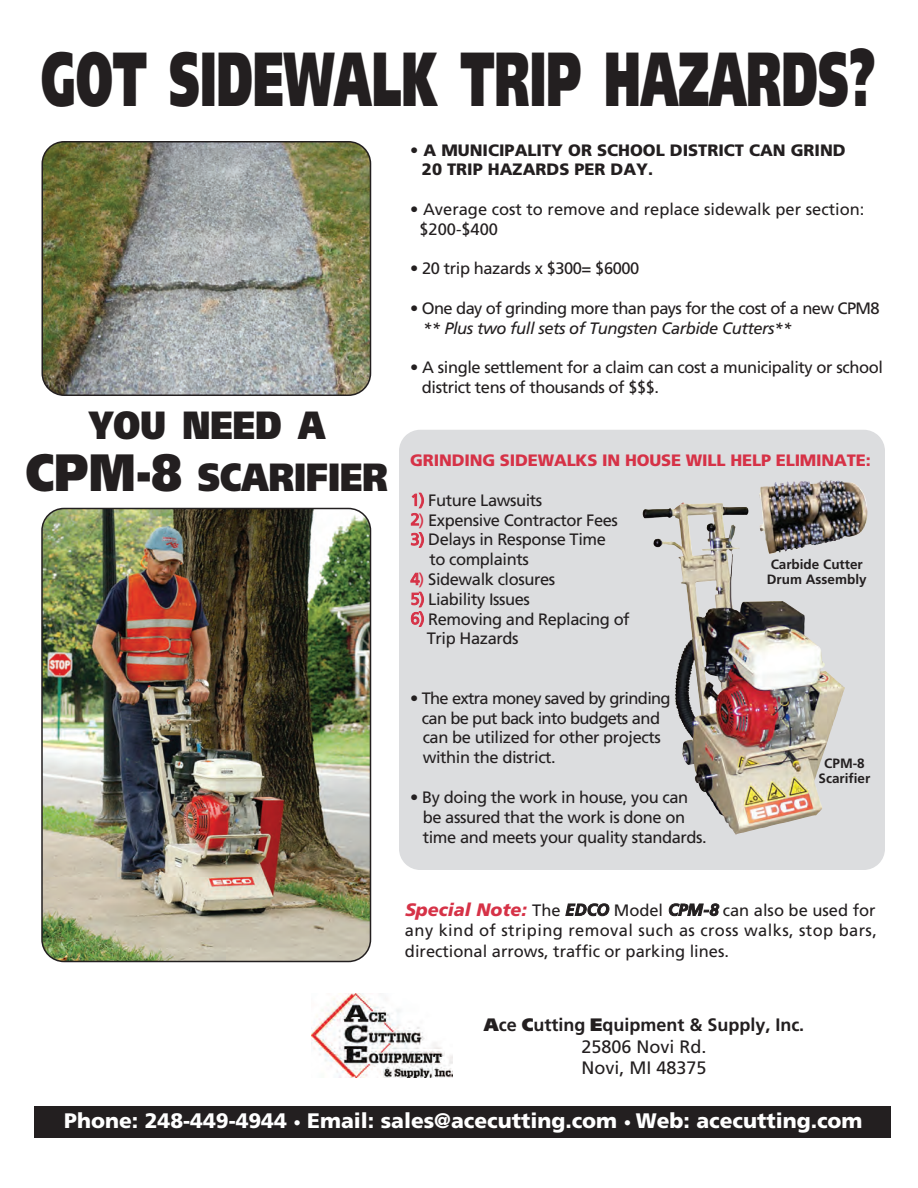
<style>
.page{position:relative;width:918px;height:1188px;background:#fff}
.page>*{position:absolute;margin:0;border:0;box-sizing:border-box;transform-origin:0 0}
.t1{font:900 76.5px "Frutiger";color:#231f20;scale:.59 1}
.t2{font:900 39.3px/51.4px "Frutiger";color:#231f20;text-align:center;scale:.83 1}
.t3{font:900 21px "Frutiger";color:#fff}
.t4{font:700 18px/21.6px "Frutiger";color:#231f20;text-align:center}
.t5{font:16.5px/19.8px "Frutiger";letter-spacing:-.025em;color:#231f20}
.t6{font:900 16.5px/19.8px "Frutiger";color:#231f20}
.t7{font:16.5px/19.8px "Frutiger";color:#231f20}
.t8{font:italic 16.5px "Frutiger";letter-spacing:-.025em;color:#231f20}
.t9{font:900 16.5px "Frutiger";letter-spacing:-.01em;color:#d63247}
.t10{font:700 13.5px/15px "Frutiger";color:#231f20}
.s1{font-size:81.6px}
.s2{font-size:52.35px}
.s3{color:#d63247}
.s4{font-weight:900;font-style:italic;font-size:18px;color:#d63247}
.s5{font-weight:700;font-style:italic}
.s6{font-weight:900}
.s7{font-weight:400}
.s8{font-size:15px}
</style>
<div class="page">
<div style="left:399px;top:430px;width:486px;height:440px;background:#dcdddf"></div>
<div style="left:34px;top:1106px;width:857px;height:32px;background:#231f20"></div>
<img style="left:41px;top:508px;width:330px;height:454px">
<img style="left:759px;top:480px;width:85px;height:23px">
<img style="left:682px;top:503px;width:163px;height:332px">
<img style="left:42px;top:141px;width:329px;height:255px">
<img style="left:311px;top:994px;width:142px;height:84px">
<h1 class="t1" style="left:41px;top:48px;width:1417px">GOT SIDEWALK TRIP HAZARDS<span class="s1">?</span></h1>
<h2 class="t2" style="left:26px;top:403px;width:438px">YOU NEED A<br><span class="s2">CPM-8</span> SCARIFIER</h2>
<p class="t6" style="left:422px;top:141px;width:425px;text-indent:-12px">• A MUNICIPALITY OR SCHOOL DISTRICT CAN GRIND<br>20 TRIP HAZARDS PER DAY.</p>
<p class="t7" style="left:419px;top:201px;width:447px;text-indent:-9px">• Average cost to remove and replace sidewalk per section: $200-$400</p>
<p class="t5" style="left:410px;top:260px;width:231px">• 20 trip hazards x $300= $6000</p>
<p class="t5" style="left:410px;top:300px;width:471px">• One day of grinding more than pays for the cost of a new CPM8</p>
<p class="t8" style="left:423px;top:321px;width:371px">** Plus two full sets of Tungsten Carbide Cutters**</p>
<p class="t5" style="left:422px;top:359px;width:463px;text-indent:-12px">• A single settlement for a claim can cost a municipality or school district tens of thousands of $$$.</p>
<p class="t9" style="left:410px;top:454px;width:462px">GRINDING SIDEWALKS IN HOUSE WILL HELP ELIMINATE:</p>
<p class="t5" style="left:410px;top:491px;width:133px"><span class="s3">1)</span> Future Lawsuits</p>
<p class="t5" style="left:410px;top:511px;width:209px"><span class="s3">2)</span> Expensive Contractor Fees</p>
<p class="t5" style="left:429px;top:531px;width:178px;text-indent:-19px"><span class="s3">3)</span> Delays in Response Time to complaints</p>
<p class="t5" style="left:410px;top:571px;width:146px"><span class="s3">4)</span> Sidewalk closures</p>
<p class="t5" style="left:410px;top:590px;width:121px"><span class="s3">5)</span> Liability Issues</p>
<p class="t5" style="left:427px;top:610px;width:204px;text-indent:-16px"><span class="s3">6)</span> Removing and Replacing of<br>Trip Hazards</p>
<p class="t10" style="left:767px;top:558px;width:101px">Carbide Cutter<br>Drum Assembly</p>
<p class="t5" style="left:422px;top:689px;width:250px;text-indent:-12px">• The extra money saved by grinding can be put back into budgets and can be utilized for other projects within the district.</p>
<p class="t5" style="left:423px;top:788px;width:286px;line-height:20.4px;text-indent:-12px">• By doing the work in house, you can be assured that the work is done on time and meets your quality standards.</p>
<p class="t10" style="left:819px;top:757px;width:53px;text-align:center">CPM-8<br>Scarifier</p>
<p class="t5" style="left:405px;top:901px;width:474px;line-height:20.7px;text-align:justify"><span class="s4">Special Note:</span> The <span class="s5">EDCO</span> Model <span class="s5">CPM-8</span> can also be used for any kind of striping removal such as cross walks, stop bars, directional arrows, traffic or parking lines.</p>
<p class="t4" style="left:484px;top:1016px;width:322px"><span class="s6">A</span>ce <span class="s6">C</span>utting <span class="s6">E</span>quipment &amp; Supply, Inc.<br><span class="s7">25806 Novi Rd.<br>Novi, MI 48375</span></p>
<p class="t3" style="left:64px;top:1112px;width:800px">Phone: 248-449-4944 <span class="s8">•</span> Email: sales@acecutting.com <span class="s8">•</span> Web: acecutting.com</p>
</div>
